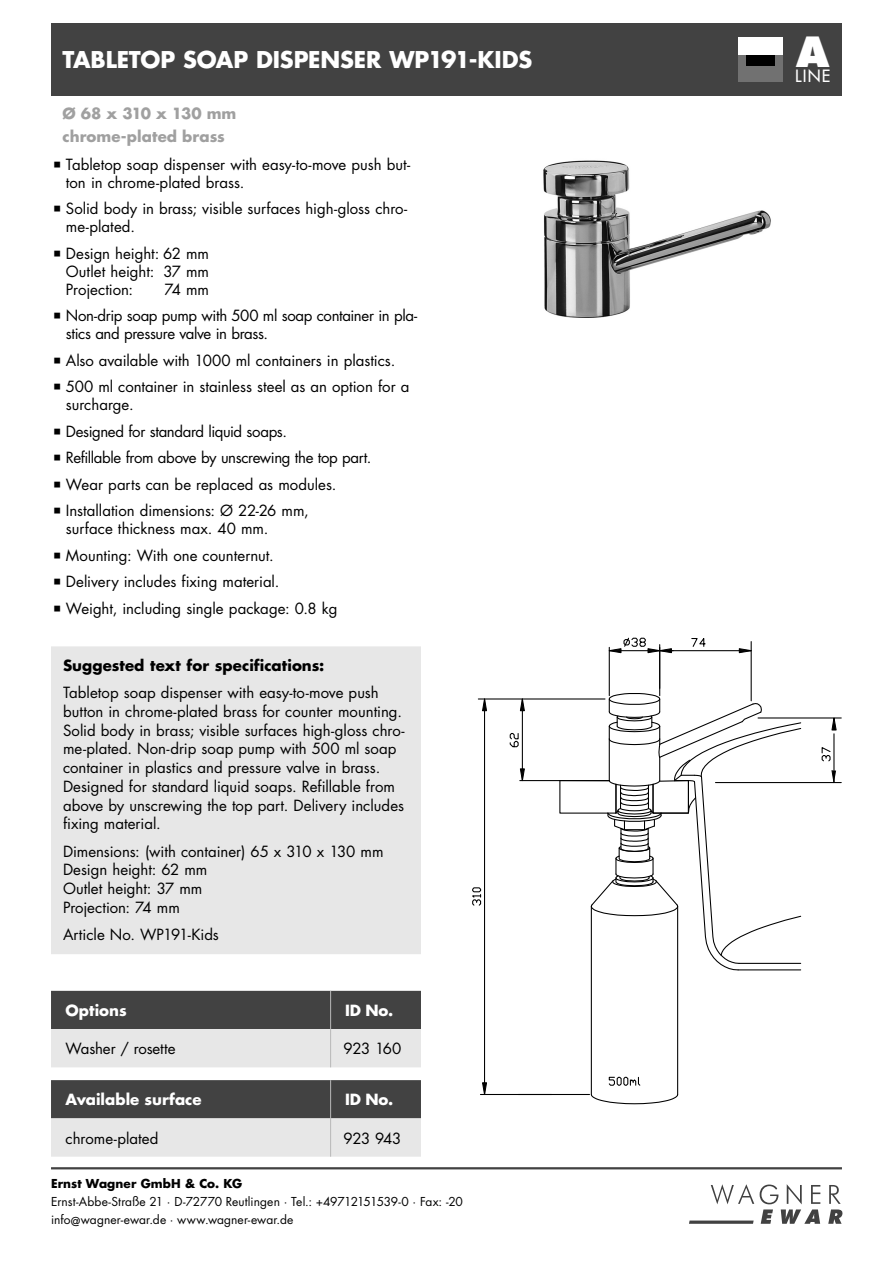
<style>
.page{position:relative;width:893px;height:1263px;background:#fff}
.page>*{position:absolute;margin:0;border:0;box-sizing:border-box;transform-origin:0 0}
.t1{font:800 40.5px "Futura Std";color:#fff}
.t2{font:700 22.5px "Futura Std";letter-spacing:-.005em;color:#fff}
.t3{font:500 16.5px "Futura Std";color:#fff}
.t4{font:15px/18.8px "Futura Std";color:#000}
.t5{font:15px/26.5px "Futura Std";letter-spacing:-.025em;color:#000}
.t6{font:700 15px "Futura Std";color:#fff}
.t7{font:700 15px "Futura Std";letter-spacing:.005em;color:#000}
.t8{font:700 15px "Futura Std";color:#a0a0a0}
.t9{font:700 15px "Futura Std";letter-spacing:-.035em;color:#a0a0a0}
.t10{font:12px/18px "Futura Std";color:#000}
.t11{font:700 12px "Futura Std";letter-spacing:.01em;color:#000}
</style>
<div class="page">
<svg style="left:689px;top:1184px;width:153px;height:40px"></svg>
<hr style="left:51px;top:1167px;width:791px;height:2px;background:#424242">
<div style="left:51px;top:23px;width:791px;height:73px;background:#424242"></div>
<hr style="left:518px;top:1094px;width:71px;height:1px;background:#000">
<svg style="left:509px;top:733px;width:10px;height:15px"></svg>
<hr style="left:522px;top:699px;width:1px;height:81px;background:#000">
<hr style="left:478px;top:698px;width:127px;height:1px;background:#000">
<svg style="left:691px;top:638px;width:15px;height:9px"></svg>
<hr style="left:660px;top:650px;width:91px;height:1px;background:#000">
<hr style="left:677px;top:906px;width:1px;height:188px;background:#000">
<hr style="left:591px;top:906px;width:1px;height:188px;background:#000">
<hr style="left:751px;top:641px;width:1px;height:60px;background:#000">
<svg style="left:590px;top:1093px;width:89px;height:12px"></svg>
<hr style="left:520px;top:780px;width:89px;height:1px;background:#000">
<svg style="left:738px;top:647px;width:14px;height:7px"></svg>
<svg style="left:519px;top:698px;width:7px;height:14px"></svg>
<svg style="left:519px;top:768px;width:7px;height:14px"></svg>
<svg style="left:608px;top:1076px;width:33px;height:10px"></svg>
<svg style="left:559px;top:692px;width:243px;height:279px"></svg>
<hr style="left:560px;top:780px;width:49px;height:1px;background:#000">
<hr style="left:609px;top:647px;width:1px;height:49px;background:#000">
<hr style="left:659px;top:647px;width:1px;height:49px;background:#000">
<svg style="left:608px;top:637px;width:65px;height:17px"></svg>
<svg style="left:472px;top:887px;width:10px;height:19px"></svg>
<hr style="left:484px;top:699px;width:1px;height:395px;background:#000">
<hr style="left:480px;top:1094px;width:72px;height:1px;background:#000">
<svg style="left:482px;top:1081px;width:5px;height:13px"></svg>
<svg style="left:481px;top:698px;width:7px;height:14px"></svg>
<hr style="left:833px;top:734px;width:1px;height:48px;background:#000">
<svg style="left:831px;top:718px;width:6px;height:13px"></svg>
<svg style="left:831px;top:769px;width:5px;height:15px"></svg>
<hr style="left:715px;top:782px;width:126px;height:1px;background:#000">
<hr style="left:758px;top:717px;width:83px;height:1px;background:#000">
<svg style="left:821px;top:747px;width:10px;height:15px"></svg>
<img style="left:543px;top:160px;width:228px;height:158px">
<div style="left:738px;top:37px;width:45px;height:45px;background:#fff"></div>
<div style="left:738px;top:55px;width:45px;height:27px;background:#717171"></div>
<div style="left:746px;top:55px;width:29px;height:11px;background:#000"></div>
<svg style="left:51px;top:1080px;width:370px;height:77px;background:#959595"></svg>
<hr style="left:330px;top:1080px;width:1px;height:38px;background:#b8b8b8">
<hr style="left:330px;top:1118px;width:1px;height:39px;background:#b8b8b8">
<svg style="left:51px;top:991px;width:370px;height:76px;background:#949494"></svg>
<hr style="left:330px;top:991px;width:1px;height:38px;background:#b8b8b8">
<hr style="left:330px;top:1029px;width:1px;height:38px;background:#b8b8b8">
<div style="left:57px;top:652px;width:358px;height:296px;background:#e7e7e7"></div>
<div style="left:51px;top:646px;width:370px;height:308px;border:12px solid #e7e7e7"></div>
<h2 class="t2" style="left:63px;top:49px;width:471px">TABLETOP SOAP DISPENSER WP191-KIDS</h2>
<p class="t9" style="left:63px;top:106px;width:175px">Ø 68 x 310 x 130 mm</p>
<p class="t8" style="left:63px;top:129px;width:164px">chrome-plated brass</p>
<p class="t4" style="left:66px;top:156px;width:346px;line-height:18px">Tabletop soap dispenser with easy-to-move push but&shy;ton in chrome-plated brass.</p>
<p class="t4" style="left:66px;top:201px;width:343px;line-height:18px">Solid body in brass; visible surfaces high-gloss chro&shy;me-plated.</p>
<p class="t4" style="left:66px;top:245px;width:145px;line-height:18px;text-align:justify">Design height: 62 mm Outlet height: 37 mm Projection:</p>
<p class="t5" style="left:66px;top:277px;width:353px;text-indent:99px">74 mm<br>Non-drip soap pump with 500 ml soap container in pla-</p>
<p class="t4" style="left:66px;top:322px;width:345px;line-height:26.5px">stics and pressure valve in brass.<br>Also available with 1000 ml containers in plastics.<br>500 ml container in stainless steel as an option for a</p>
<p class="t4" style="left:66px;top:393px;width:307px;line-height:26.5px">surcharge.<br>Designed for standard liquid soaps.<br>Refillable from above by unscrewing the top part.<br>Wear parts can be replaced as modules.<br>Installation dimensions: Ø 22-26 mm,</p>
<p class="t4" style="left:66px;top:517px;width:273px;line-height:26.5px">surface thickness max. 40 mm.<br>Mounting: With one counternut.<br>Delivery includes fixing material.<br>Weight, including single package: 0.8 kg</p>
<p class="t7" style="left:63px;top:658px;width:263px">Suggested text for specifications:</p>
<p class="t4" style="left:63px;top:684px;width:343px">Tabletop soap dispenser with easy-to-move push button in chrome-plated brass for counter mounting.<br>Solid body in brass; visible surfaces high-gloss chro&shy;me-plated. Non-drip soap pump with 500 ml soap container in plastics and pressure valve in brass.<br>Designed for standard liquid soaps. Refillable from above by unscrewing the top part. Delivery includes fixing material.</p>
<p class="t4" style="left:63px;top:843px;width:322px">Dimensions: (with container) 65 x 310 x 130 mm<br>Design height: 62 mm<br>Outlet height: 37 mm<br>Projection: 74 mm</p>
<p class="t4" style="left:63px;top:926px;width:157px">Article No. WP191-Kids</p>
<p class="t6" style="left:65px;top:1003px;width:63px">Options</p>
<p class="t6" style="left:345px;top:1003px;width:50px">ID No.</p>
<p class="t4" style="left:65px;top:1041px;width:111px">Washer / rosette</p>
<p class="t4" style="left:343px;top:1041px;width:59px">923 160</p>
<p class="t6" style="left:65px;top:1093px;width:138px">Available surface</p>
<p class="t6" style="left:345px;top:1093px;width:50px">ID No.</p>
<p class="t4" style="left:65px;top:1130px;width:94px">chrome-plated</p>
<p class="t4" style="left:343px;top:1130px;width:60px">923 943</p>
<p class="t11" style="left:51px;top:1178px;width:193px">Ernst Wagner GmbH &amp; Co. KG</p>
<p class="t10" style="left:51px;top:1194px;width:413px">Ernst-Abbe-Straße 21 · D-72770 Reutlingen · Tel.: +49712151539-0 · Fax: -20 info@wagner-ewar.de · www.wagner-ewar.de</p>
<h1 class="t1" style="left:796px;top:30px;width:35px">A</h1>
<p class="t3" style="left:795px;top:66px;width:37px">LINE</p>
</div>
